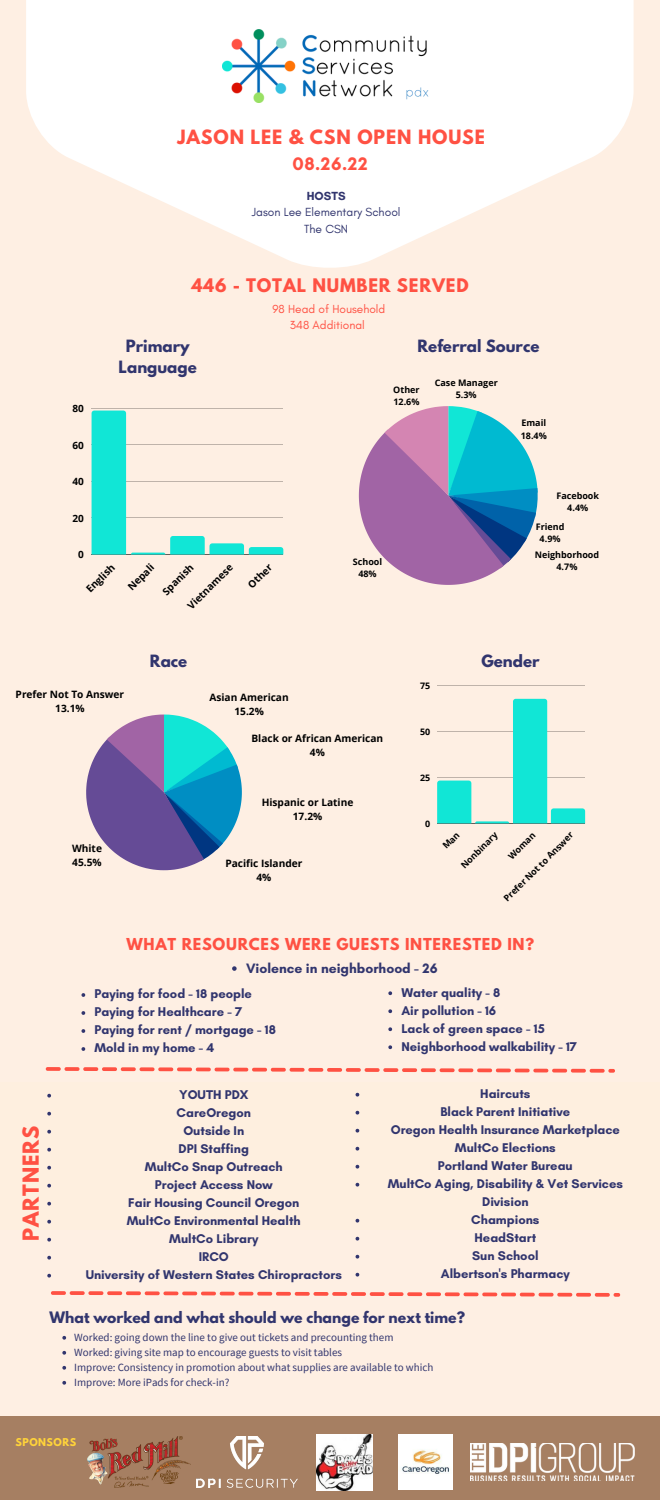
<style>
.page{position:relative;width:660px;height:1500px;background:#feefe3}
.page>*{position:absolute;margin:0;border:0;box-sizing:border-box;transform-origin:0 0}
.t1{font:700 19.6px "League Spartan";letter-spacing:.05em;color:#ff5143}
.t2{font:700 18.5px "Glacial Indifference";color:#ff5143}
.t3{font:700 17.4px "League Spartan";letter-spacing:.05em;color:#ff5143}
.t4{font:700 16.6px "League Spartan";letter-spacing:.05em;color:#ff5143}
.t5{font:700 15px/20.2px "League Spartan";color:#31356e;text-align:center}
.t6{font:700 14.6px "League Spartan";letter-spacing:.05em;color:#ff5143}
.t7{font:700 14px "League Spartan";color:#31356e}
.t8{font:700 13.9px "Glacial Indifference";color:#31356e}
.t9{font:700 12.9px/18px "Glacial Indifference";color:#31356e}
.t10{font:12px/16.5px "Glacial Indifference";color:#31356e;text-align:center}
.t11{font:700 12px "Glacial Indifference";color:#31356e}
.t12{font:11.9px/16.5px "Glacial Indifference";color:#ff5143;text-align:center}
.t13{font:11px/15px "Source Sans Pro";color:#31356e}
.t14{font:700 10.2px/14.2px "Open Sans";color:#000;text-align:center}
.t15{font:700 10px "Open Sans";color:#000}
.t16{font:700 9.6px "League Spartan";letter-spacing:.05em;color:#ffd33a}
.t17{font:700 9px/12.5px "Open Sans";color:#000;text-align:center}
.t18{font:700 8.9px "Open Sans";color:#000}
</style>
<div class="page">
<svg style="left:26px;top:0;width:608px;height:268px;fill:#fff"></svg>
<div style="left:0;top:1082px;width:660px;height:148px;background:#feefdf"></div>
<svg style="left:86px;top:715px;width:156px;height:155px"></svg>
<svg style="left:359px;top:406px;width:179px;height:179px"></svg>
<img style="left:223px;top:29px;width:207px;height:73px">
<div style="left:0;top:1417px;width:660px;height:83px;background:#a67f62"></div>
<img style="left:88px;top:1437px;width:102px;height:50px">
<img style="left:317px;top:1434px;width:55px;height:56px">
<img style="left:398px;top:1435px;width:55px;height:55px">
<img style="left:471px;top:1444px;width:163px;height:36px">
<img style="left:197px;top:1436px;width:101px;height:52px">
<svg style="left:81px;top:993px;width:4px;height:4px"></svg>
<svg style="left:81px;top:1011px;width:4px;height:4px"></svg>
<svg style="left:81px;top:1029px;width:4px;height:4px"></svg>
<svg style="left:81px;top:1047px;width:4px;height:4px"></svg>
<svg style="left:47px;top:1094px;width:4px;height:4px"></svg>
<svg style="left:47px;top:1112px;width:4px;height:4px"></svg>
<svg style="left:47px;top:1130px;width:4px;height:4px"></svg>
<svg style="left:47px;top:1148px;width:4px;height:4px"></svg>
<svg style="left:47px;top:1166px;width:4px;height:4px"></svg>
<svg style="left:47px;top:1184px;width:4px;height:4px"></svg>
<svg style="left:47px;top:1202px;width:4px;height:4px"></svg>
<svg style="left:47px;top:1220px;width:4px;height:4px"></svg>
<svg style="left:47px;top:1238px;width:4px;height:4px"></svg>
<svg style="left:47px;top:1256px;width:4px;height:4px"></svg>
<svg style="left:47px;top:1274px;width:4px;height:4px"></svg>
<hr style="left:437px;top:685px;width:148px;height:1px;background:#000">
<hr style="left:437px;top:823px;width:148px;height:1px;background:#000">
<svg style="left:437px;top:699px;width:148px;height:124px"></svg>
<hr style="left:92px;top:408px;width:191px;height:1px;background:#000">
<svg style="left:92px;top:411px;width:191px;height:144px"></svg>
<svg style="left:46px;top:1067px;width:569px;height:6px"></svg>
<svg style="left:51px;top:1291px;width:569px;height:6px"></svg>
<svg style="left:62px;top:1336px;width:4px;height:4px"></svg>
<svg style="left:62px;top:1351px;width:4px;height:4px"></svg>
<svg style="left:62px;top:1366px;width:4px;height:4px"></svg>
<svg style="left:62px;top:1381px;width:4px;height:4px"></svg>
<svg style="left:388px;top:991px;width:4px;height:4px"></svg>
<svg style="left:388px;top:1009px;width:4px;height:4px"></svg>
<svg style="left:388px;top:1027px;width:4px;height:4px"></svg>
<svg style="left:388px;top:1045px;width:4px;height:4px"></svg>
<svg style="left:232px;top:966px;width:5px;height:5px"></svg>
<svg style="left:356px;top:1093px;width:3px;height:4px"></svg>
<svg style="left:356px;top:1111px;width:3px;height:4px"></svg>
<svg style="left:356px;top:1129px;width:3px;height:4px"></svg>
<svg style="left:356px;top:1147px;width:3px;height:4px"></svg>
<svg style="left:356px;top:1165px;width:3px;height:4px"></svg>
<svg style="left:356px;top:1183px;width:3px;height:4px"></svg>
<svg style="left:356px;top:1219px;width:3px;height:4px"></svg>
<svg style="left:356px;top:1237px;width:3px;height:4px"></svg>
<svg style="left:356px;top:1255px;width:3px;height:4px"></svg>
<svg style="left:356px;top:1273px;width:3px;height:4px"></svg>
<h3 class="t3" style="left:177px;top:128px;width:309px">JASON LEE &amp; CSN OPEN HOUSE</h3>
<h2 class="t2" style="left:292px;top:153px;width:77px">08.26.22</h2>
<p class="t11" style="left:307px;top:188px;width:40px">HOSTS</p>
<p class="t10" style="left:252px;top:204px;width:150px">Jason Lee Elementary School<br>The CSN</p>
<p class="t4" style="left:191px;top:277px;width:279px">446 - TOTAL NUMBER SERVED</p>
<p class="t12" style="left:273px;top:301px;width:114px">98 Head of Household<br>348 Additional</p>
<p class="t15" style="left:73px;top:402px;width:13px">80</p>
<p class="t15" style="left:73px;top:438px;width:13px">60</p>
<p class="t15" style="left:73px;top:475px;width:13px">40</p>
<p class="t15" style="left:73px;top:511px;width:13px">20</p>
<p class="t15" style="left:78px;top:548px;width:7px">0</p>
<p class="t5" style="left:119px;top:338px;width:80px">Primary<br>Language</p>
<p class="t15" style="left:83px;top:586px;width:37px;rotate:-45deg">English</p>
<p class="t15" style="left:125px;top:584px;width:34px;rotate:-45deg">Nepali</p>
<p class="t15" style="left:159px;top:588px;width:41px;rotate:-45deg">Spanish</p>
<p class="t15" style="left:184px;top:602px;width:61px;rotate:-45deg">Vietnamese</p>
<p class="t15" style="left:245px;top:581px;width:31px;rotate:-45deg">Other</p>
<p class="t5" style="left:418px;top:338px;width:123px">Referral Source</p>
<p class="t17" style="left:393px;top:383px;width:28px;text-align:left">Other<br>12.6%</p>
<p class="t17" style="left:435px;top:376px;width:65px">Case Manager<br>5.3%</p>
<p class="t17" style="left:521px;top:417px;width:28px;text-align:left">Email<br>18.4%</p>
<p class="t17" style="left:353px;top:555px;width:31px">School<br>48%</p>
<p class="t17" style="left:556px;top:489px;width:44px">Facebook<br>4.4%</p>
<p class="t17" style="left:536px;top:520px;width:30px">Friend<br>4.9%</p>
<p class="t17" style="left:535px;top:548px;width:66px">Neighborhood<br>4.7%</p>
<p class="t14" style="left:16px;top:687px;width:110px">Prefer Not To Answer<br>13.1%</p>
<p class="t14" style="left:72px;top:841px;width:31px;text-align:left">White<br>45.5%</p>
<p class="t5" style="left:150px;top:653px;width:39px">Race</p>
<p class="t14" style="left:209px;top:690px;width:81px">Asian American<br>15.2%</p>
<p class="t14" style="left:251px;top:731px;width:133px">Black or African American<br>4%</p>
<p class="t14" style="left:262px;top:795px;width:93px">Hispanic or Latine<br>17.2%</p>
<p class="t14" style="left:225px;top:856px;width:79px">Pacific Islander<br>4%</p>
<p class="t18" style="left:420px;top:679px;width:12px">75</p>
<p class="t18" style="left:420px;top:725px;width:12px">50</p>
<p class="t18" style="left:420px;top:771px;width:12px">25</p>
<p class="t18" style="left:425px;top:817px;width:7px">0</p>
<p class="t5" style="left:481px;top:652px;width:60px">Gender</p>
<p class="t18" style="left:458px;top:862px;width:49px;rotate:-45deg">Nonbinary</p>
<p class="t18" style="left:505px;top:853px;width:36px;rotate:-45deg">Woman</p>
<p class="t18" style="left:501px;top:895px;width:96px;rotate:-45deg">Prefer Not to Answer</p>
<p class="t6" style="left:127px;top:937px;width:409px">WHAT RESOURCES WERE GUESTS INTERESTED IN?</p>
<p class="t9" style="left:94px;top:985px;width:183px">Paying for food - 18 people<br>Paying for Healthcare - 7<br>Paying for rent / mortgage - 18<br>Mold in my home - 4</p>
<p class="t8" style="left:246px;top:960px;width:193px">Violence in neighborhood - 26</p>
<p class="t9" style="left:401px;top:983px;width:177px">Water quality - 8<br>Air pollution - 16<br>Lack of green space - 15<br>Neighborhood walkability - 17</p>
<h1 class="t1" style="left:21px;top:1241px;width:117px;rotate:-90deg">PARTNERS</h1>
<p class="t9" style="left:86px;top:1086px;width:258px;text-align:center">YOUTH PDX<br>CareOregon<br>Outside In<br>DPI Staffing<br>MultCo Snap Outreach<br>Project Access Now<br>Fair Housing Council Oregon<br>MultCo Environmental Health<br>MultCo Library<br>IRCO<br>University of Western States Chiropractors</p>
<p class="t9" style="left:388px;top:1085px;width:237px;text-align:center">Haircuts<br>Black Parent Initiative<br>Oregon Health Insurance Marketplace<br>MultCo Elections<br>Portland Water Bureau<br>MultCo Aging, Disability &amp; Vet Services<br>Division<br>Champions<br>HeadStart<br>Sun School<br>Albertson's Pharmacy</p>
<p class="t7" style="left:50px;top:1310px;width:417px">What worked and what should we change for next time?</p>
<p class="t13" style="left:74px;top:1330px;width:361px">Worked: going down the line to give out tickets and precounting them Worked: giving site map to encourage guests to visit tables<br>Improve: Consistency in promotion about what supplies are available to which Improve: More iPads for check-in?</p>
<p class="t16" style="left:16px;top:1438px;width:62px">SPONSORS</p>
</div>
